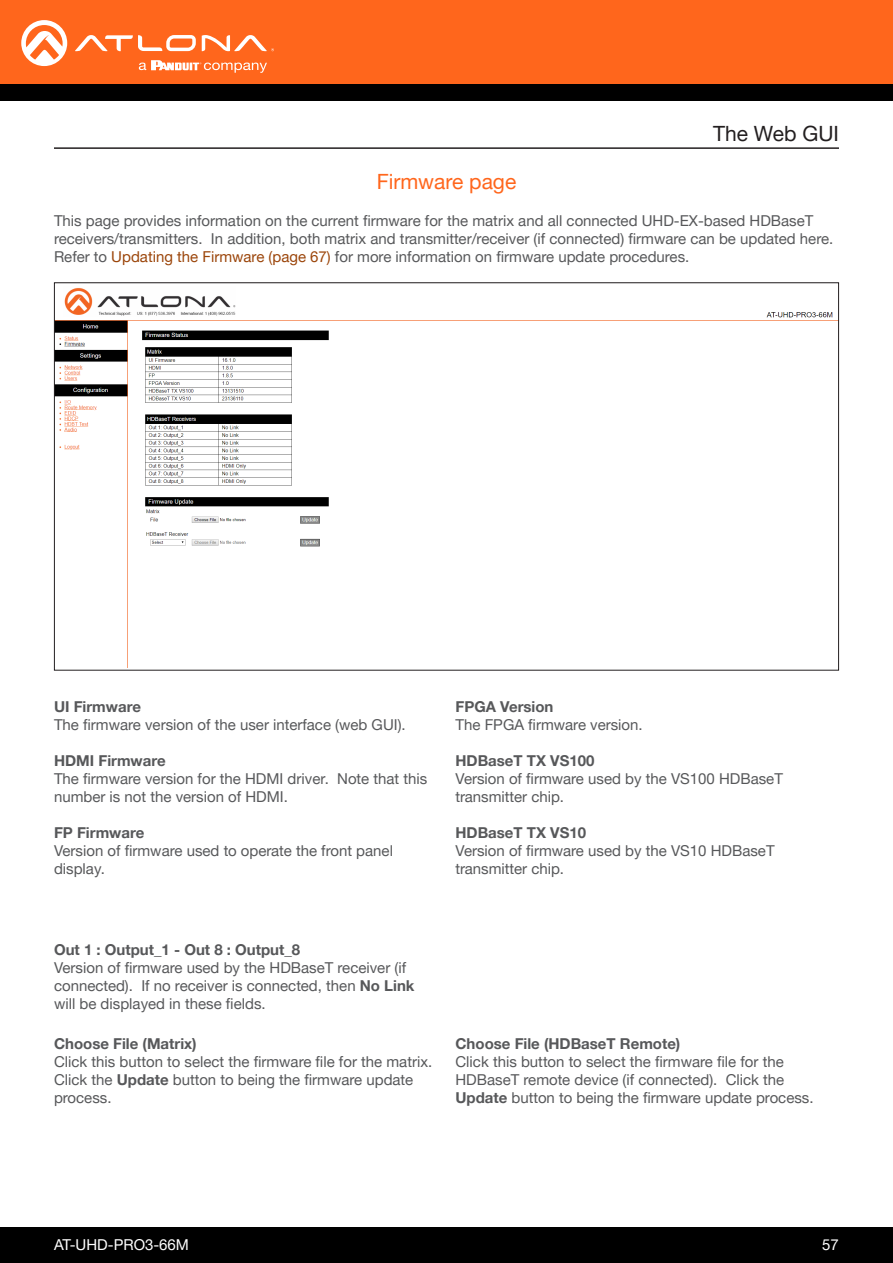
<style>
.page{position:relative;width:893px;height:1263px;background:#fff}
.page>*{position:absolute;margin:0;border:0;box-sizing:border-box;transform-origin:0 0}
.Subsection_Header{font:21px "Helvetica Neue LTW1 G";color:#ff661c}
.Non_TOC_Section_Head{font:21px "Helvetica Neue LTW1 G";color:#231f20}
.General_Text{font:15px/18px "Helvetica Neue LTW1 G";color:#57585a}
.General_Text-2{font:700 15px "Helvetica Neue LTW1 G";color:#57585a}
.t1{font:15px "Helvetica Neue LTW1 G";color:#fff}
.s1{color:#9b450a}
.s2{font-weight:700}
</style>
<div class="page">
<div style="left:0;top:1227px;width:893px;height:36px;background:#000"></div>
<div style="left:0;top:0;width:893px;height:84px;background:#ff661c"></div>
<div style="left:0;top:84px;width:893px;height:16px;background:#000"></div>
<svg style="left:75px;top:35px;width:121px;height:16px"></svg>
<svg style="left:202px;top:35px;width:72px;height:16px"></svg>
<svg style="left:21px;top:20px;width:46px;height:46px"></svg>
<svg style="left:139px;top:60px;width:128px;height:13px"></svg>
<hr style="left:54px;top:147px;width:785px;height:2px;background:#231f20">
<img style="left:56px;top:288px;width:781px;height:380px">
<p class="Subsection_Header" style="left:377px;top:169px;width:141px">Firmware page</p>
<p class="Non_TOC_Section_Head" style="left:713px;top:120px;width:127px">The Web GUI</p>
<p class="General_Text" style="left:54px;top:211px;width:781px">This page provides information on the current firmware for the matrix and all connected UHD-EX-based HDBaseT receivers/transmitters. In addition, both matrix and transmitter/receiver (if connected) firmware can be updated here.<br>Refer to <span class="s1">Updating the Firmware (page 67)</span> for more information on firmware update procedures.</p>
<p class="General_Text" style="left:54px;top:697px;width:353px"><span class="s2">UI Firmware<br></span>The firmware version of the user interface (web GUI).</p>
<p class="General_Text" style="left:54px;top:751px;width:375px"><span class="s2">HDMI Firmware<br></span>The firmware version for the HDMI driver. Note that this number is not the version of HDMI.</p>
<p class="General_Text" style="left:54px;top:823px;width:340px"><span class="s2">FP Firmware<br></span>Version of firmware used to operate the front panel display.</p>
<p class="General_Text" style="left:455px;top:697px;width:189px"><span class="s2">FPGA Version<br></span>The FPGA firmware version.</p>
<p class="General_Text" style="left:455px;top:751px;width:329px"><span class="s2">HDBaseT TX VS100<br></span>Version of firmware used by the VS100 HDBaseT transmitter chip.</p>
<p class="General_Text" style="left:455px;top:823px;width:321px"><span class="s2">HDBaseT TX VS10<br></span>Version of firmware used by the VS10 HDBaseT transmitter chip.</p>
<p class="General_Text-2" style="left:54px;top:940px;width:248px">Out 1 : Output_1 - Out 8 : Output_8</p>
<p class="General_Text" style="left:54px;top:958px;width:362px">Version of firmware used by the HDBaseT receiver (if connected). If no receiver is connected, then <span class="s2">No Link </span>will be displayed in these fields.</p>
<p class="General_Text-2" style="left:54px;top:1034px;width:144px">Choose File (Matrix)</p>
<p class="General_Text" style="left:54px;top:1053px;width:380px">Click this button to select the firmware file for the matrix.<br>Click the <span class="s2">Update</span> button to being the firmware update process.</p>
<p class="General_Text-2" style="left:455px;top:1034px;width:226px">Choose File (HDBaseT Remote)</p>
<p class="General_Text" style="left:455px;top:1053px;width:360px">Click this button to select the firmware file for the<br>HDBaseT remote device (if connected). Click the<br><span class="s2">Update</span> button to being the firmware update process.</p>
<p class="t1" style="left:54px;top:1235px;width:137px">AT-UHD-PRO3-66M</p>
<p class="t1" style="left:822px;top:1235px;width:18px">57</p>
</div>
